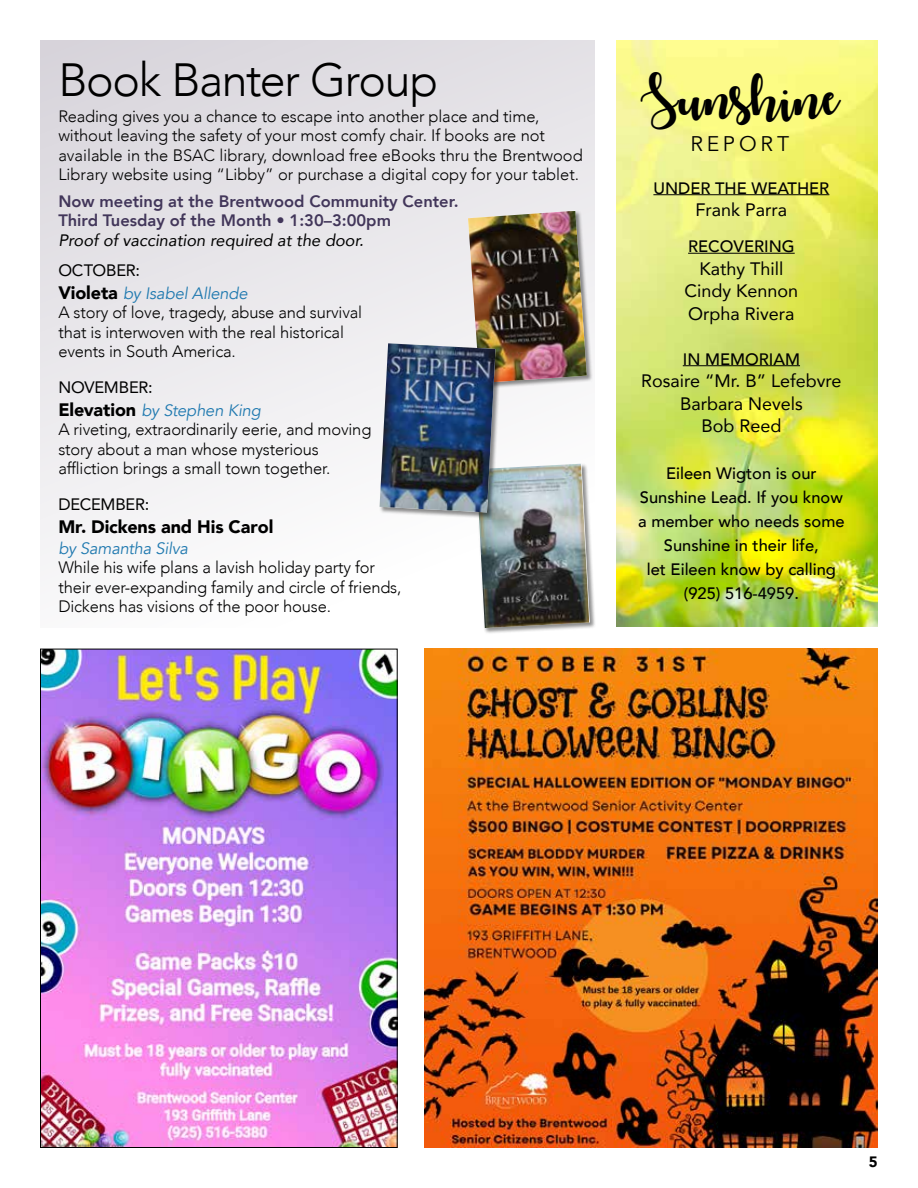
<style>
.page{position:relative;width:918px;height:1188px;background:#fff}
.page>*{position:absolute;margin:0;border:0;box-sizing:border-box;transform-origin:0 0}
.t1{font:300 46.5px "Avenir";letter-spacing:-.03em;color:#000}
.t2{font:45.3px "Autumnin November";letter-spacing:.02em;color:#000}
.t3{font:21.15px "Avenir";letter-spacing:.185em;color:#000}
.t4{font:18px/22.5px "Avenir";color:#000;text-align:center}
.t5{font:900 18px "Avenir";letter-spacing:-.005em;color:#000}
.t6{font:300 16.5px/19.5px "Avenir";letter-spacing:-.01em;color:#000}
.t7{font:500 16.5px/24px "Avenir";color:#000;text-align:center}
.t8{font:italic 16.5px/22.5px "Avenir";letter-spacing:-.015em;color:#217ab0}
.t9{font:800 16.5px/19.5px "Avenir";color:#42365a}
.t10{font:italic 16.5px "Avenir";color:#000}
.t11{font:16.5px "Avenir";letter-spacing:-.02em;color:#000}
.t12{font:900 15px "Avenir";color:#000}
.s1{font-style:normal;color:#000}
.s2{font-weight:900;font-style:normal;font-size:18px;color:#000}
</style>
<div class="page">
<img style="left:617px;top:41px;width:261px;height:585px">
<hr style="left:653px;top:194px;width:176px;height:1px;background:#000">
<hr style="left:688px;top:253px;width:107px;height:1px;background:#000">
<hr style="left:683px;top:365px;width:117px;height:1px;background:#000">
<div style="left:40px;top:40px;width:555px;height:588px;background:linear-gradient(to bottom,#dcd9df,#fcfcfc)"></div>
<div style="left:476px;top:464px;width:121px;height:171px;background:#000;opacity:.45"></div>
<div style="left:468px;top:210px;width:126px;height:180px;background:#f1f0f2"></div>
<img style="left:42px;top:651px;width:354px;height:495px">
<img style="left:380px;top:211px;width:210px;height:417px">
<img style="left:380px;top:343px;width:116px;height:169px">
<img style="left:424px;top:649px;width:454px;height:499px">
<h1 class="t1" style="left:58px;top:52px;width:381px">Book Banter Group</h1>
<p class="t6" style="left:58px;top:106px;width:526px">Reading gives you a chance to escape into another place and time, without leaving the safety of your most comfy chair. If books are not available in the BSAC library, download free eBooks thru the Brentwood Library website using “Libby” or purchase a digital copy for your tablet.</p>
<p class="t9" style="left:58px;top:191px;width:402px">Now meeting at the Brentwood Community Center.<br>Third Tuesday of the Month • 1:30–3:00pm</p>
<p class="t10" style="left:58px;top:230px;width:307px">Proof of vaccination required at the door.</p>
<p class="t8" style="left:58px;top:260px;width:191px"><span class="s1">OCTOBER:<br></span><span class="s2">Violeta</span> by Isabel Allende</p>
<p class="t6" style="left:58px;top:303px;width:305px">A story of love, tragedy, abuse and survival that is interwoven with the real historical events in South America.</p>
<p class="t8" style="left:58px;top:377px;width:204px"><span class="s1">NOVEMBER:<br></span><span class="s2">Elevation</span> by Stephen King</p>
<p class="t6" style="left:58px;top:420px;width:315px">A riveting, extraordinarily eerie, and moving story about a man whose mysterious affliction brings a small town together.</p>
<p class="t11" style="left:58px;top:491px;width:93px">DECEMBER:</p>
<p class="t5" style="left:58px;top:511px;width:217px">Mr. Dickens and His Carol</p>
<p class="t8" style="left:58px;top:537px;width:131px">by Samantha Silva</p>
<p class="t6" style="left:58px;top:558px;width:345px">While his wife plans a lavish holiday party for their ever-expanding family and circle of friends,<br>Dickens has visions of the poor house.</p>
<h2 class="t2" style="left:641px;top:73px;width:200px">Sunshine</h2>
<p class="t3" style="left:690px;top:131px;width:100px">REPORT</p>
<p class="t7" style="left:653px;top:175px;width:178px">UNDER THE WEATHER</p>
<p class="t4" style="left:696px;top:198px;width:93px">Frank Parra</p>
<p class="t7" style="left:688px;top:233px;width:108px">RECOVERING</p>
<p class="t4" style="left:685px;top:256px;width:115px">Kathy Thill<br>Cindy Kennon<br>Orpha Rivera</p>
<p class="t7" style="left:683px;top:346px;width:119px">IN MEMORIAM</p>
<p class="t4" style="left:641px;top:369px;width:202px">Rosaire “Mr. B” Lefebvre<br>Barbara Nevels<br>Bob Reed</p>
<p class="t7" style="left:638px;top:460px;width:208px">Eileen Wigton is our<br>Sunshine Lead. If you know a member who needs some<br>Sunshine in their life,<br>let Eileen know by calling (925) 516-4959.</p>
<p class="t12" style="left:869px;top:1149px;width:10px">5</p>
</div>
